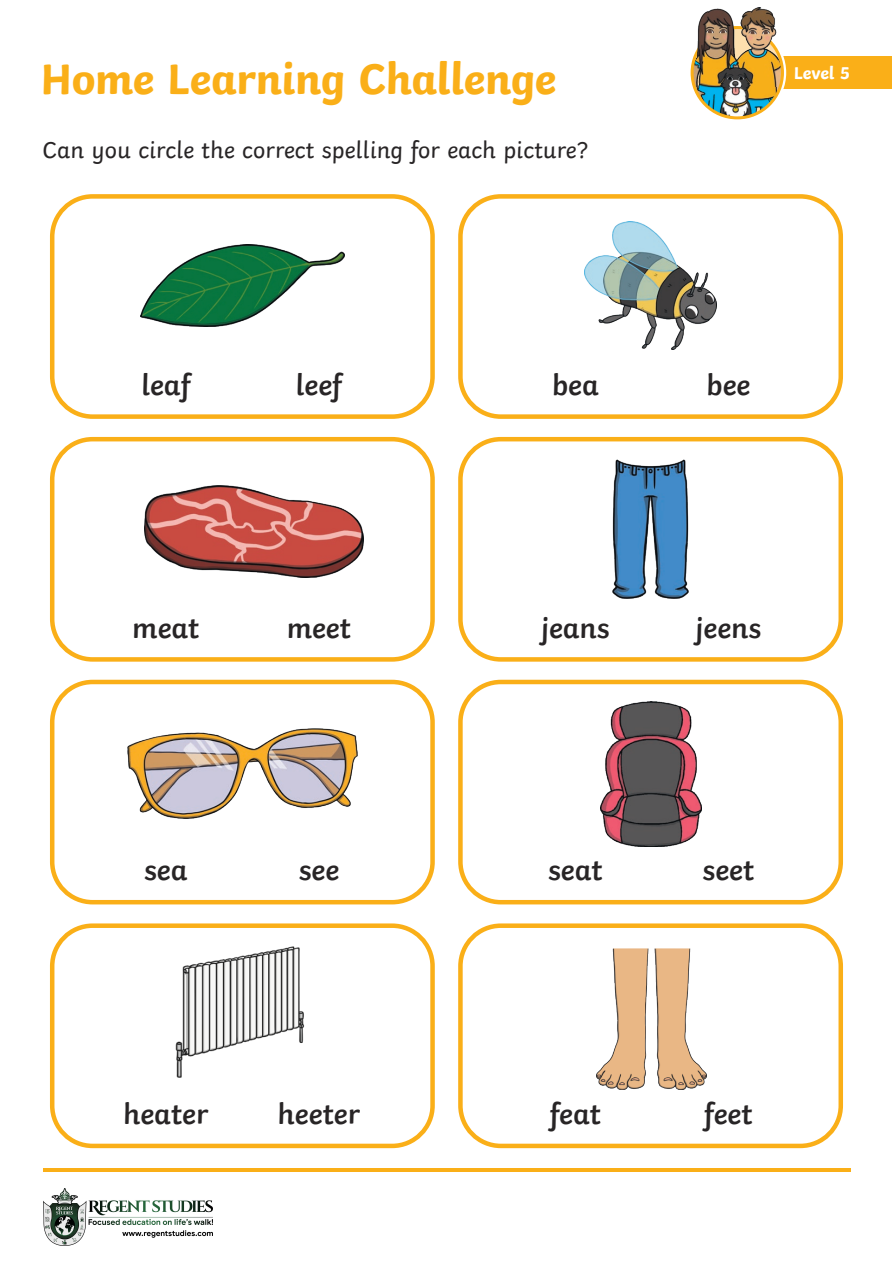
<style>
.page{position:relative;width:893px;height:1263px;background:#fff}
.page>*{position:absolute;margin:0;border:0;box-sizing:border-box;transform-origin:0 0}
.Heading_1{font:700 45px "Twinkl";letter-spacing:-.01em;color:#faaf18}
.KS1_Body_Copy{font:600 30px "Twinkl";color:#282526}
.KS1_Body_Copy-2{font:24px "Twinkl";color:#282526}
.t1{font:700 18px "Twinkl";color:#fff}
</style>
<div class="page">
<img style="left:140px;top:245px;width:205px;height:82px">
<div style="left:50px;top:194px;width:385px;height:225px;border:4px solid #faaf18;border-radius:40px"></div>
<img style="left:145px;top:486px;width:218px;height:91px">
<div style="left:50px;top:437px;width:385px;height:225px;border:4px solid #faaf18;border-radius:40px"></div>
<img style="left:128px;top:728px;width:229px;height:90px">
<div style="left:50px;top:680px;width:385px;height:224px;border:4px solid #faaf18;border-radius:40px"></div>
<img style="left:175px;top:946px;width:130px;height:132px">
<div style="left:50px;top:923px;width:385px;height:225px;border:4px solid #faaf18;border-radius:40px"></div>
<div style="left:458px;top:194px;width:385px;height:225px;border:4px solid #faaf18;border-radius:40px"></div>
<img style="left:613px;top:459px;width:75px;height:140px">
<div style="left:458px;top:437px;width:385px;height:225px;border:4px solid #faaf18;border-radius:40px"></div>
<img style="left:600px;top:702px;width:101px;height:144px">
<div style="left:458px;top:680px;width:385px;height:224px;border:4px solid #faaf18;border-radius:40px"></div>
<img style="left:597px;top:948px;width:110px;height:142px">
<div style="left:458px;top:923px;width:385px;height:225px;border:4px solid #faaf18;border-radius:40px"></div>
<img style="left:584px;top:222px;width:133px;height:127px">
<div style="left:768px;top:57px;width:124px;height:32px;background:#faaf18"></div>
<div style="left:688px;top:24px;width:98px;height:98px;border:8px solid #fff;border-radius:50%"></div>
<img style="left:692px;top:28px;width:90px;height:90px;border-radius:44px">
<div style="left:691px;top:26px;width:93px;height:93px;border:3px solid #faaf18;border-radius:50%"></div>
<img style="left:697px;top:8px;width:80px;height:78px">
<hr style="left:43px;top:1168px;width:807px;height:3px;background:#faaf18">
<img style="left:43px;top:1188px;width:169px;height:58px">
<p class="Heading_1" style="left:41px;top:42px;width:517px">Home Learning Challenge</p>
<p class="t1" style="left:794px;top:58px;width:58px">Level 5</p>
<p class="KS1_Body_Copy-2" style="left:43px;top:132px;width:547px">Can you circle the correct spelling for each picture?</p>
<p class="KS1_Body_Copy" style="left:141px;top:361px;width:51px">leaf</p>
<p class="KS1_Body_Copy" style="left:296px;top:361px;width:48px">leef</p>
<p class="KS1_Body_Copy" style="left:552px;top:361px;width:48px">bea</p>
<p class="KS1_Body_Copy" style="left:707px;top:361px;width:45px">bee</p>
<p class="KS1_Body_Copy" style="left:132px;top:604px;width:69px">meat</p>
<p class="KS1_Body_Copy" style="left:287px;top:604px;width:66px">meet</p>
<p class="KS1_Body_Copy" style="left:541px;top:604px;width:70px">jeans</p>
<p class="KS1_Body_Copy" style="left:696px;top:604px;width:67px">jeens</p>
<p class="KS1_Body_Copy" style="left:144px;top:846px;width:45px">sea</p>
<p class="KS1_Body_Copy" style="left:299px;top:846px;width:42px">see</p>
<p class="KS1_Body_Copy" style="left:548px;top:846px;width:56px">seat</p>
<p class="KS1_Body_Copy" style="left:703px;top:846px;width:53px">seet</p>
<p class="KS1_Body_Copy" style="left:123px;top:1090px;width:87px">heater</p>
<p class="KS1_Body_Copy" style="left:278px;top:1090px;width:84px">heeter</p>
<p class="KS1_Body_Copy" style="left:550px;top:1090px;width:53px">feat</p>
<p class="KS1_Body_Copy" style="left:704px;top:1090px;width:50px">feet</p>
</div>
